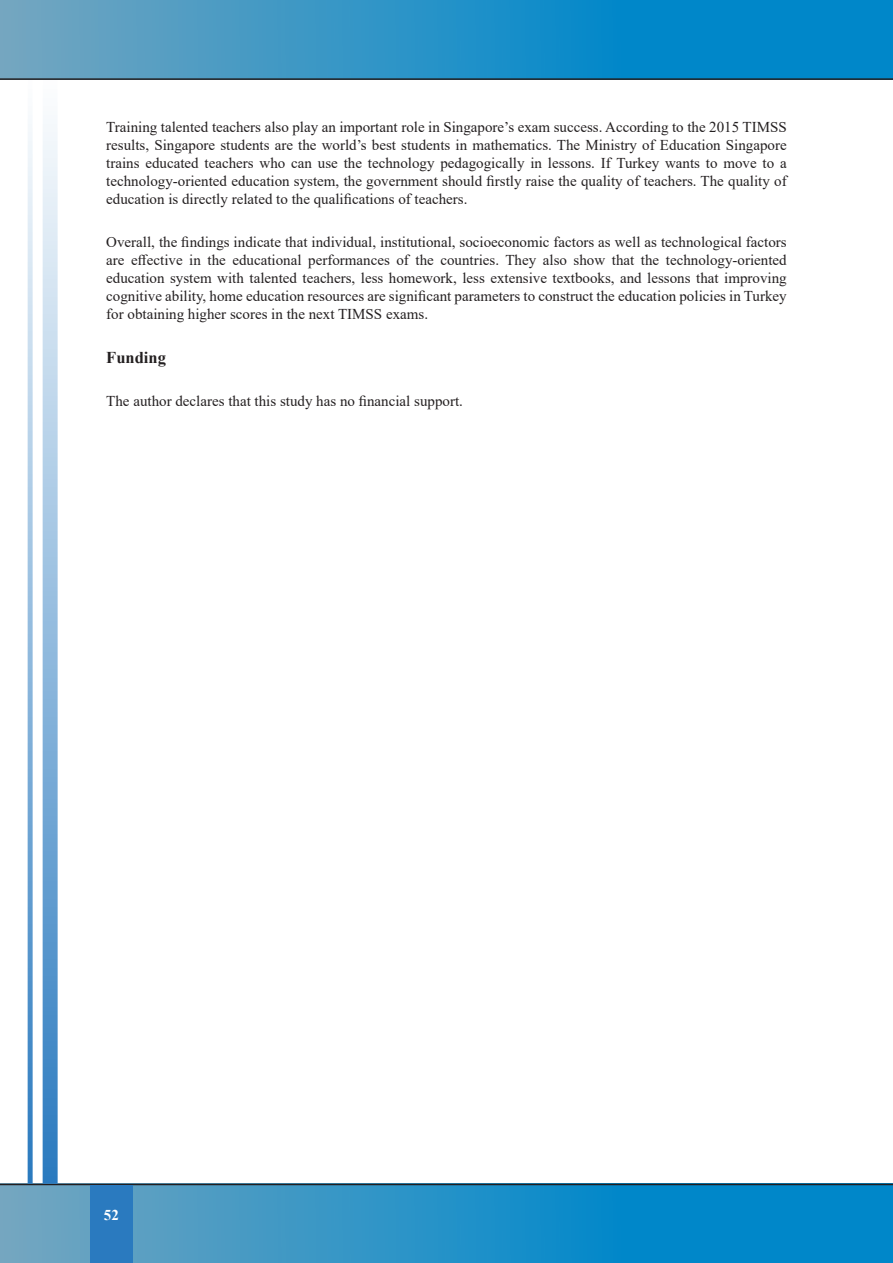
<style>
.page{position:relative;width:893px;height:1263px;background:#fff}
.page>*{position:absolute;margin:0;border:0;box-sizing:border-box;transform-origin:0 0}
.yazı_içi_parağraf{font:700 16.5px "Times New Roman";color:#231f20}
.yazı_içi_parağraf-2{font:15px/18px "Times New Roman";color:#231f20;text-align:justify}
.t1{font:700 15px "Times New Roman";color:#fff}
</style>
<div class="page">
<svg style="left:0;top:1185px;width:893px;height:78px;background:#2791c6"></svg>
<svg style="left:0;top:0;width:893px;height:78px;background:#2992c6"></svg>
<hr style="left:0;top:78px;width:893px;height:2px;background:#231f20">
<hr style="left:0;top:1184px;width:893px;height:1px;background:#231f20">
<div style="left:90px;top:1185px;width:43px;height:78px;background:#2a7abf"></div>
<svg style="left:43px;top:124px;width:15px;height:1060px;background:#8fb8dc"></svg>
<svg style="left:28px;top:124px;width:5px;height:1060px;background:#96bddf"></svg>
<p class="yazı_içi_parağraf-2" style="left:106px;top:117px;width:682px">Training talented teachers also play an important role in Singapore’s exam success. According to the 2015 TIMSS results, Singapore students are the world’s best students in mathematics. The Ministry of Education Singapore trains educated teachers who can use the technology pedagogically in lessons. If Turkey wants to move to a technology-oriented education system, the government should firstly raise the quality of teachers. The quality of education is directly related to the qualifications of teachers.</p>
<p class="yazı_içi_parağraf-2" style="left:106px;top:233px;width:682px">Overall, the findings indicate that individual, institutional, socioeconomic factors as well as technological factors are effective in the educational performances of the countries. They also show that the technology-oriented education system with talented teachers, less homework, less extensive textbooks, and lessons that improving cognitive ability, home education resources are significant parameters to construct the education policies in Turkey for obtaining higher scores in the next TIMSS exams.</p>
<p class="yazı_içi_parağraf" style="left:106px;top:345px;width:61px">Funding</p>
<p class="yazı_içi_parağraf-2" style="left:106px;top:392px;width:358px">The author declares that this study has no financial support.</p>
<p class="t1" style="left:104px;top:1204px;width:16px">52</p>
</div>
